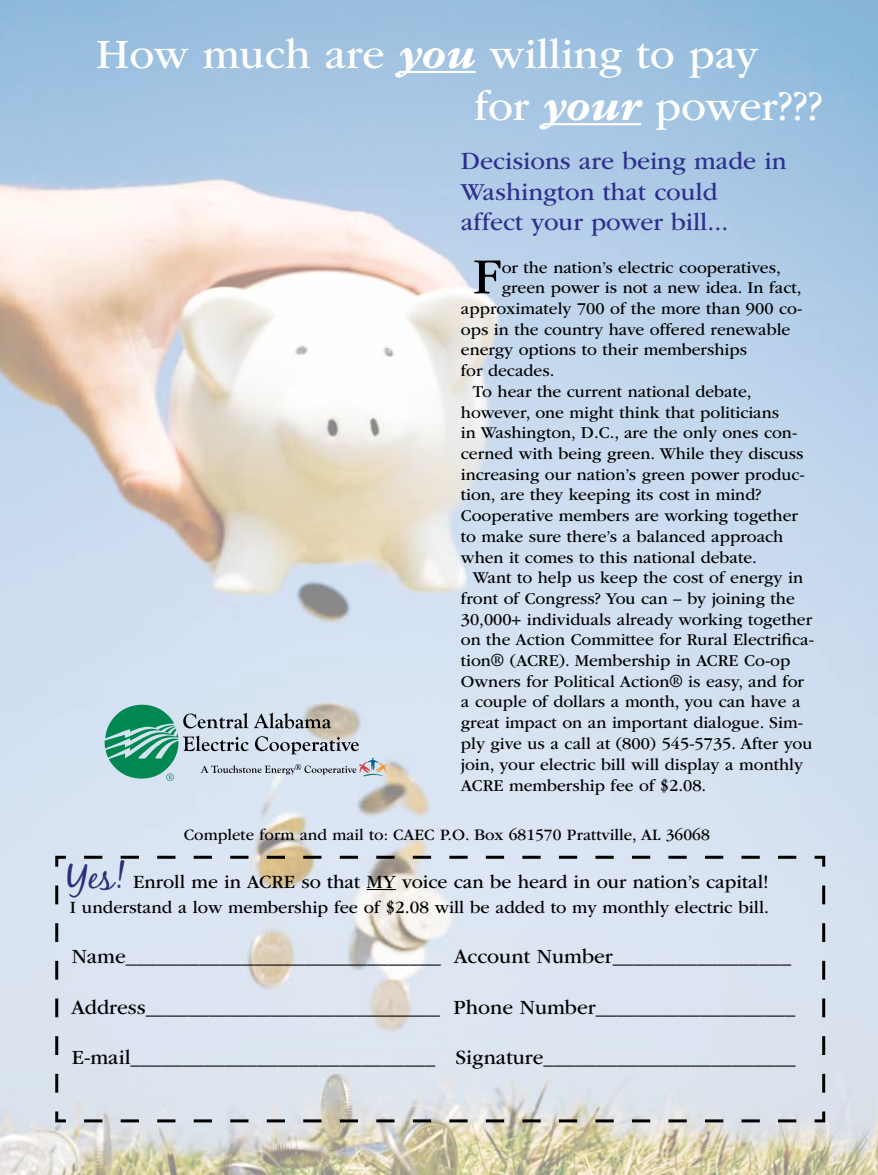
<style>
.page{position:relative;width:878px;height:1175px;background:#fff}
.page>*{position:absolute;margin:0;border:0;box-sizing:border-box;transform-origin:0 0}
.t1{font:52.65px "ITC Garamond Std";color:#000}
.t2{font:43.5px/52.2px "ITC Garamond Std";color:#fff}
.t3{font:25.5px/30.6px "ITC Garamond Std";color:#2e308d}
.t4{font:21px "ITC Garamond Std";color:#000}
.t5{font:19.5px "ITC Garamond Std";color:#000}
.t6{font:18px "ITC Garamond Std";color:#000}
.t7{font:17.25px "ITC Garamond Std";color:#000}
.t8{font:16.5px "ITC Garamond Std";color:#000}
.s1{font-weight:700;font-style:italic}
.s2{font-family:"Black Jack";font-size:36px;color:#302d79}
</style>
<div class="page">
<img style="left:0;top:0;width:878px;height:1174px">
<hr style="left:399px;top:71px;width:76px;height:2px;background:#fff">
<hr style="left:543px;top:123px;width:98px;height:2px;background:#fff">
<svg style="left:54px;top:854px;width:772px;height:269px;background:#d8dfe8"></svg>
<svg style="left:105px;top:704px;width:281px;height:77px;background:#a5c1c2"></svg>
<h2 class="t2" style="left:474px;top:28px;width:350px;text-indent:-378px">How much are <span class="s1">you</span> willing to pay for <span class="s1">your</span> power???</h2>
<h3 class="t3" style="left:461px;top:146px;width:327px">Decisions are being made in<br>Washington that could<br>affect your power bill...</h3>
<h1 class="t1" style="left:473px;top:248px;width:30px">F</h1>
<p class="t7" style="left:501px;top:258px;width:280px">or the nation’s electric cooperatives,</p>
<p class="t7" style="left:501px;top:278px;width:301px">green power is not a new idea. In fact,</p>
<p class="t7" style="left:461px;top:299px;width:343px">approximately 700 of the more than 900 co-</p>
<p class="t7" style="left:461px;top:320px;width:331px">ops in the country have offered renewable</p>
<p class="t7" style="left:461px;top:340px;width:287px">energy options to their memberships</p>
<p class="t7" style="left:461px;top:361px;width:95px">for decades.</p>
<p class="t7" style="left:473px;top:382px;width:280px">To hear the current national debate,</p>
<p class="t7" style="left:461px;top:403px;width:320px">however, one might think that politicians</p>
<p class="t7" style="left:461px;top:423px;width:338px">in Washington, D.C., are the only ones con-</p>
<p class="t7" style="left:461px;top:444px;width:344px">cerned with being green. While they discuss</p>
<p class="t7" style="left:461px;top:465px;width:345px">increasing our nation’s green power produc-</p>
<p class="t7" style="left:461px;top:485px;width:302px">tion, are they keeping its cost in mind?</p>
<p class="t7" style="left:461px;top:506px;width:338px">Cooperative members are working together</p>
<p class="t7" style="left:461px;top:527px;width:324px">to make sure there’s a balanced approach</p>
<p class="t7" style="left:461px;top:547px;width:297px">when it comes to this national debate.</p>
<p class="t7" style="left:473px;top:568px;width:331px">Want to help us keep the cost of energy in</p>
<p class="t7" style="left:461px;top:589px;width:335px">front of Congress? You can – by joining the</p>
<p class="t7" style="left:461px;top:610px;width:353px">30,000+ individuals already working together</p>
<p class="t7" style="left:461px;top:630px;width:354px">on the Action Committee for Rural Electrifica-</p>
<p class="t7" style="left:461px;top:651px;width:331px">tion® (ACRE). Membership in ACRE Co-op</p>
<p class="t7" style="left:461px;top:672px;width:344px">Owners for Political Action® is easy, and for</p>
<p class="t7" style="left:461px;top:692px;width:341px">a couple of dollars a month, you can have a</p>
<p class="t7" style="left:461px;top:713px;width:343px">great impact on an important dialogue. Sim-</p>
<p class="t7" style="left:461px;top:734px;width:353px">ply give us a call at (800) 545-5735. After you</p>
<p class="t7" style="left:461px;top:754px;width:343px">join, your electric bill will display a monthly</p>
<p class="t7" style="left:461px;top:776px;width:247px">ACRE membership fee of $2.08.</p>
<p class="t8" style="left:184px;top:826px;width:527px">Complete form and mail to: CAEC P.O. Box 681570 Prattville, AL 36068</p>
<p class="t5" style="left:67px;top:870px;width:702px"><span class="s2">Yes!</span> Enroll me in ACRE so that MY voice can be heard in our nation’s capital!</p>
<p class="t6" style="left:70px;top:897px;width:700px">I understand a low membership fee of $2.08 will be added to my monthly electric bill.</p>
<p class="t4" style="left:72px;top:945px;width:721px">Name______________________________ Account Number_________________</p>
<p class="t4" style="left:71px;top:995px;width:725px">Address____________________________ Phone Number___________________</p>
<p class="t4" style="left:72px;top:1046px;width:725px">E-mail_____________________________ Signature________________________</p>
</div>
